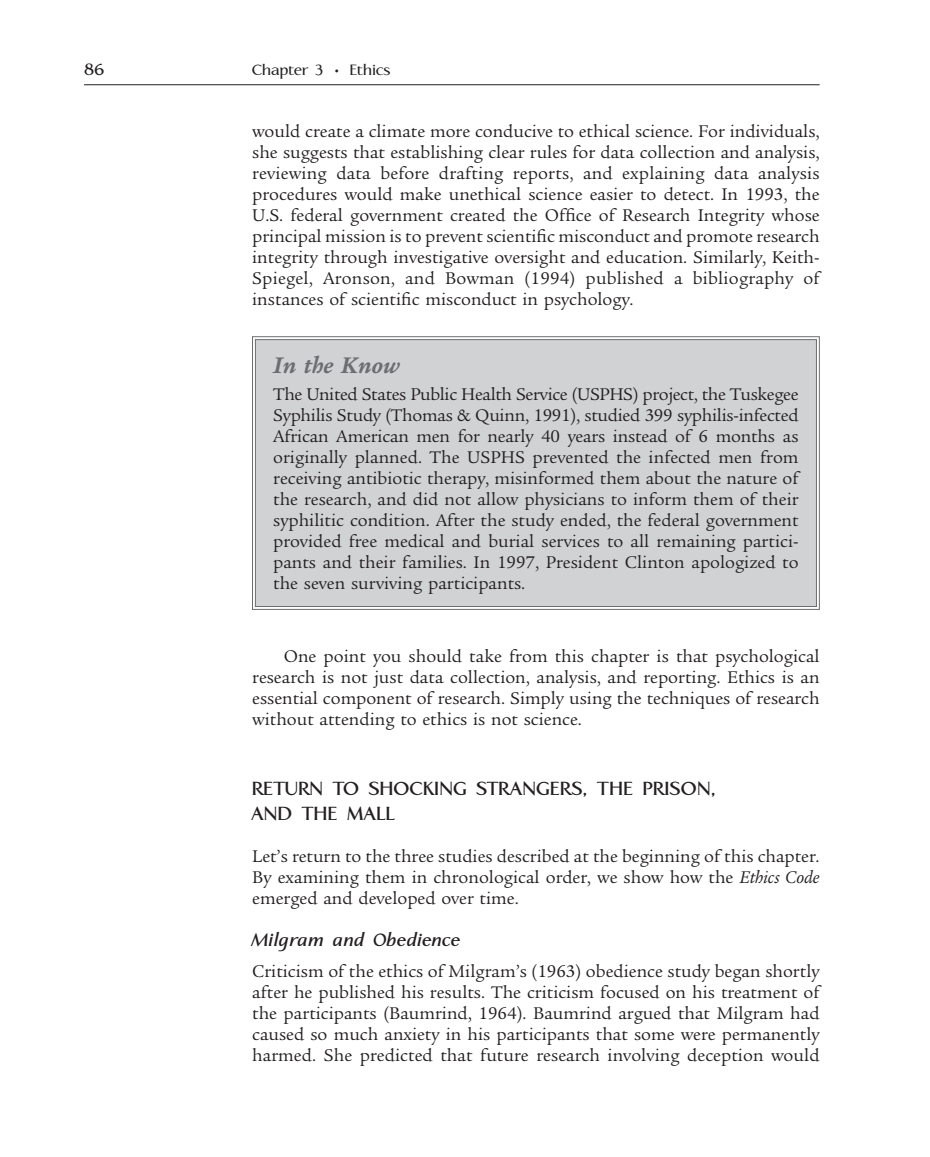
<style>
.page{position:relative;width:930px;height:1157px;background:#fff}
.page>*{position:absolute;margin:0;border:0;box-sizing:border-box;transform-origin:0 0}
.t1{font:700 24.5px/24.5px "Aperto";letter-spacing:.005em;color:#231f20}
.t2{font:italic 700 24.5px "Legacy Serif";color:#6c6d70}
.t3{font:italic 700 22.75px "Aperto";color:#231f20}
.t4{font:700 21px "Aperto";color:#231f20}
.t5{font:600 19.25px "Aperto";color:#231f20}
.t6{font:18.38px/21px "Legacy Serif";color:#231f20;text-align:justify}
.s1{font-style:italic}
</style>
<div class="page">
<hr style="left:84px;top:84px;width:735px;height:1px;background:#231f20">
<div style="left:252px;top:336px;width:567px;height:274px;background:#d1d2d4"></div>
<p class="t4" style="left:84px;top:55px;width:22px">86</p>
<p class="t5" style="left:252px;top:57px;width:140px">Chapter 3 • Ethics</p>
<p class="t6" style="left:252px;top:122px;width:569px">would create a climate more conducive to ethical science. For individuals, she suggests that establishing clear rules for data collection and analysis, reviewing data before drafting reports, and explaining data analysis procedures would make unethical science easier to detect. In 1993, the U.S. federal government created the Office of Research Integrity whose principal mission is to prevent scientific misconduct and promote research integrity through investigative oversight and education. Similarly, Keith-Spiegel, Aronson, and Bowman (1994) published a bibliography of instances of scientific misconduct in psychology.</p>
<h1 class="t2" style="left:273px;top:355px;width:128px">In the Know</h1>
<p class="t6" style="left:273px;top:384px;width:527px">The United States Public Health Service (USPHS) project, the Tuskegee Syphilis Study (Thomas &amp; Quinn, 1991), studied 399 syphilis-infected African American men for nearly 40 years instead of 6 months as originally planned. The USPHS prevented the infected men from receiving antibiotic therapy, misinformed them about the nature of the research, and did not allow physicians to inform them of their syphilitic condition. After the study ended, the federal government provided free medical and burial services to all remaining partici&shy;pants and their families. In 1997, President Clinton apologized to the seven surviving participants.</p>
<p class="t6" style="left:252px;top:647px;width:568px;text-indent:32px">One point you should take from this chapter is that psychological research is not just data collection, analysis, and reporting. Ethics is an essential component of research. Simply using the techniques of research without attending to ethics is not science.</p>
<h1 class="t1" style="left:252px;top:774px;width:465px">RETURN TO SHOCKING STRANGERS, THE PRISON,<br>AND THE MALL</h1>
<p class="t6" style="left:252px;top:846px;width:569px">Let’s return to the three studies described at the beginning of this chapter.<br>By examining them in chronological order, we show how the <span class="s1">Ethics Code </span>emerged and developed over time.</p>
<p class="t3" style="left:252px;top:924px;width:209px">Milgram and Obedience</p>
<p class="t6" style="left:252px;top:962px;width:569px">Criticism of the ethics of Milgram’s (1963) obedience study began shortly after he published his results. The criticism focused on his treatment of the participants (Baumrind, 1964). Baumrind argued that Milgram had caused so much anxiety in his participants that some were permanently harmed. She predicted that future research involving deception would</p>
</div>
